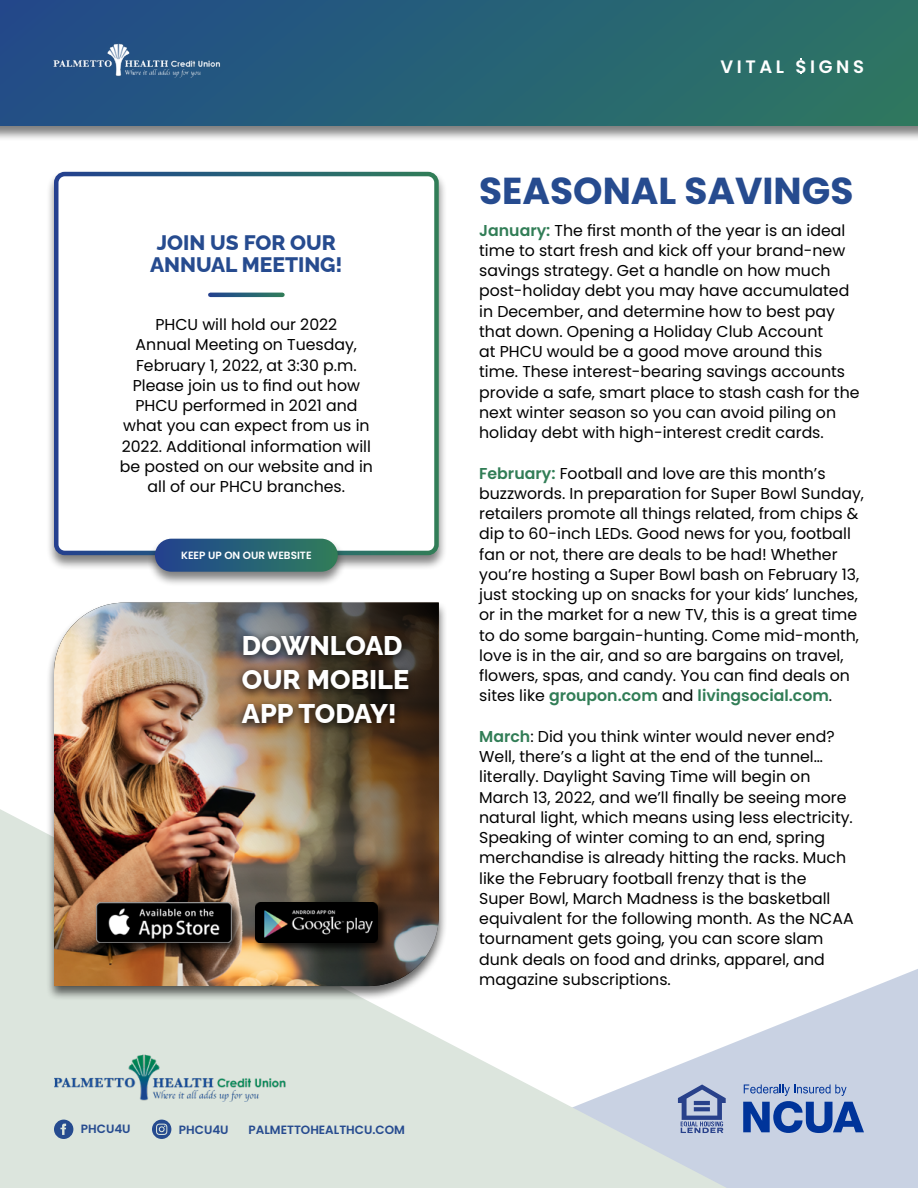
<style>
.page{position:relative;width:918px;height:1188px;background:#fff}
.page>*{position:absolute;margin:0;border:0;box-sizing:border-box;transform-origin:0 0}
.t1{font:700 37.5px "Poppins";color:#264b8f}
.t2{font:800 27px/33.9px "Raleway";color:#fff}
.t3{font:800 21px/21.9px "Raleway";color:#264b8f;text-align:center}
.t4{font:600 18px "Poppins";letter-spacing:.2em;color:#fff}
.t5{font:15.75px/20.2px "Poppins";color:#000}
.t6{font:600 12px "Poppins";color:#264b8f}
.t7{font:600 10.5px "Poppins";color:#fff}
.s1{font-weight:600;color:#317d56}
</style>
<div class="page">
<svg style="left:727px;top:969px;width:191px;height:219px;fill:#c9d2e3"></svg>
<svg style="left:0;top:809px;width:727px;height:379px;fill:#dce5dd"></svg>
<div style="left:45px;top:170px;width:402px;height:400px;background:#000;opacity:.5"></div>
<div style="left:56px;top:174px;width:381px;height:379px;background:#fff;border-radius:9px"></div>
<div style="left:54px;top:172px;width:385px;height:383px;border:4px solid #fff;border-radius:9px"></div>
<svg style="left:210px;top:293px;width:72px;height:4px"></svg>
<svg style="left:743px;top:1084px;width:121px;height:49px;background:#7691c5"></svg>
<img style="left:54px;top:1054px;width:231px;height:48px">
<svg style="left:54px;top:1120px;width:19px;height:19px"></svg>
<svg style="left:152px;top:1120px;width:19px;height:19px"></svg>
<div style="left:0;top:0;width:918px;height:141px;background:#000;opacity:.5"></div>
<div style="left:0;top:0;width:918px;height:126px;background:linear-gradient(to right,#214c89,#2d7663)"></div>
<img style="left:53px;top:37px;width:168px;height:46px">
<div style="left:147px;top:537px;width:199px;height:50px;background:#000;opacity:.5"></div>
<div style="left:155px;top:539px;width:183px;height:33px;background:linear-gradient(to right,#204291,#2f7e5b);border-radius:17px"></div>
<div style="left:45px;top:601px;width:402px;height:400px;background:#000;opacity:.6"></div>
<img style="left:54px;top:603px;width:385px;height:383px">
<div style="left:235px;top:629px;width:181px;height:105px;background:#000;opacity:.9"></div>
<div style="left:253px;top:900px;width:137px;height:54px;background:#000;opacity:.75"></div>
<img style="left:255px;top:903px;width:123px;height:40px">
<div style="left:94px;top:900px;width:149px;height:54px;background:#000;opacity:.75"></div>
<img style="left:96px;top:903px;width:136px;height:40px">
<svg style="left:678px;top:1084px;width:48px;height:49px;background:#8898bf"></svg>
<p class="t4" style="left:720px;top:56px;width:145px">VITAL SIGNS</p>
<p class="t1" style="left:479px;top:169px;width:376px">SEASONAL SAVINGS</p>
<p class="t3" style="left:150px;top:229px;width:194px">JOIN US FOR OUR<br>ANNUAL MEETING!</p>
<p class="t5" style="left:479px;top:220px;width:382px"><span class="s1">January:</span> The first month of the year is an ideal time to start fresh and kick off your brand-new savings strategy. Get a handle on how much post-holiday debt you may have accumulated in December, and determine how to best pay that down. Opening a Holiday Club Account<br>at PHCU would be a good move around this time. These interest-bearing savings accounts provide a safe, smart place to stash cash for the next winter season so you can avoid piling on holiday debt with high-interest credit cards.</p>
<p class="t5" style="left:479px;top:463px;width:386px"><span class="s1">February:</span> Football and love are this month’s buzzwords. In preparation for Super Bowl Sunday, retailers promote all things related, from chips &amp; dip to 60-inch LEDs. Good news for you, football fan or not, there are deals to be had! Whether you’re hosting a Super Bowl bash on February 13, just stocking up on snacks for your kids’ lunches, or in the market for a new TV, this is a great time to do some bargain-hunting. Come mid-month, love is in the air, and so are bargains on travel, flowers, spas, and candy. You can find deals on sites like <span class="s1">groupon.com</span> and <span class="s1">livingsocial.com</span>.</p>
<p class="t5" style="left:479px;top:726px;width:376px"><span class="s1">March</span>: Did you think winter would never end?<br>Well, there’s a light at the end of the tunnel… literally. Daylight Saving Time will begin on March 13, 2022, and we’ll finally be seeing more natural light, which means using less electricity.<br>Speaking of winter coming to an end, spring merchandise is already hitting the racks. Much like the February football frenzy that is the Super Bowl, March Madness is the basketball equivalent for the following month. As the NCAA tournament gets going, you can score slam dunk deals on food and drinks, apparel, and magazine subscriptions.</p>
<p class="t5" style="left:120px;top:315px;width:255px;text-align:center">PHCU will hold our 2022<br>Annual Meeting on Tuesday,<br>February 1, 2022, at 3:30 p.m.<br>Please join us to find out how<br>PHCU performed in 2021 and what you can expect from us in<br>2022. Additional information will be posted on our website and in all of our PHCU branches.</p>
<p class="t7" style="left:181px;top:549px;width:132px">KEEP UP ON OUR WEBSITE</p>
<p class="t2" style="left:242px;top:625px;width:169px">DOWNLOAD<br>OUR MOBILE<br>APP TODAY!</p>
<p class="t6" style="left:81px;top:1122px;width:51px">PHCU4U</p>
<p class="t6" style="left:179px;top:1123px;width:51px">PHCU4U</p>
<p class="t6" style="left:249px;top:1123px;width:158px">PALMETTOHEALTHCU.COM</p>
</div>
